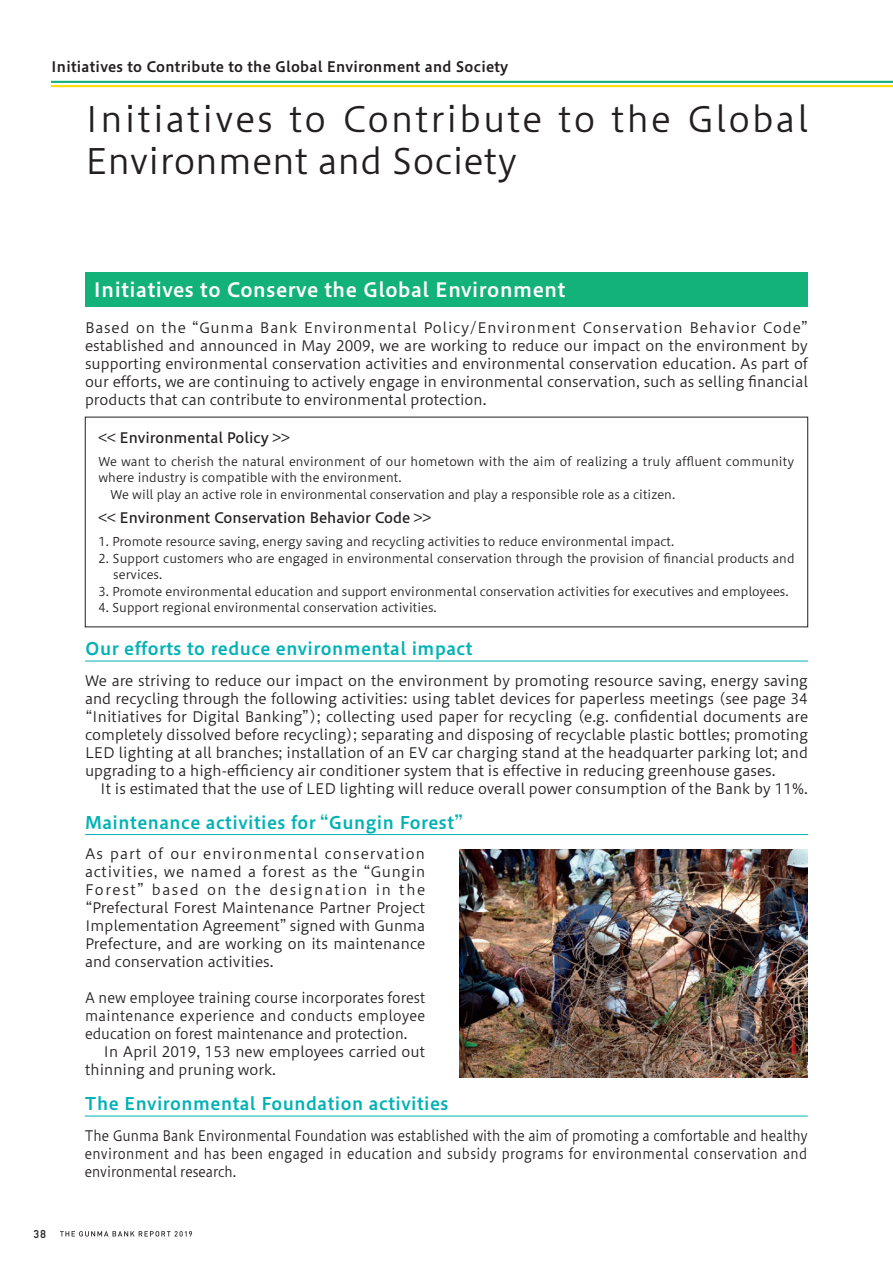
<style>
.page{position:relative;width:893px;height:1263px;background:#fff}
.page>*{position:absolute;margin:0;border:0;box-sizing:border-box;transform-origin:0 0}
.t1{font:34.5px/42px "Hiragino UD Sans Std N W3";letter-spacing:.06em;color:#231f20}
.t2{font:19.5px "Hiragino UD Sans Std N W6";letter-spacing:.03em;color:#fff}
.t3{font:17.25px "Hiragino UD Sans Std N W6";letter-spacing:.03em;color:#00b2b5}
.t4{font:14.25px/18px "Hiragino UD Sans Std N W3";color:#231f20;text-align:justify}
.t5{font:14.25px/18px "Hiragino UD Sans Std N W3";color:#231f20;text-align:justify;scale:.9 1}
.t6{font:14.25px/18px "Hiragino UD Sans Std N W3";color:#231f20;text-align:justify;scale:.95 1}
.t7{font:14.25px "Hiragino UD Sans Std N W5";color:#231f20}
.t8{font:14.25px "Hiragino UD Sans Std N W6";letter-spacing:.02em;color:#231f20}
.t9{font:12px/16.5px "Hiragino UD Sans Std N W3";color:#231f20}
.t10{font:700 11.25px "DIN Alternate";color:#231f20}
</style>
<div class="page">
<hr style="left:51px;top:81px;width:842px;height:2px;background:#13b27b">
<hr style="left:51px;top:85px;width:842px;height:2px;background:#ffdc01">
<hr style="left:85px;top:1116px;width:723px;height:1px;background:#00b2b5">
<hr style="left:85px;top:661px;width:723px;height:1px;background:#00b2b5">
<img style="left:459px;top:849px;width:349px;height:228px">
<hr style="left:85px;top:834px;width:723px;height:1px;background:#00b2b5">
<div style="left:85px;top:272px;width:723px;height:34px;background:#13b27b"></div>
<svg style="left:60px;top:1231px;width:132px;height:5px"></svg>
<p class="t8" style="left:51px;top:56px;width:459px">Initiatives to Contribute to the Global Environment and Society</p>
<h1 class="t1" style="left:85px;top:96px;width:725px">Initiatives to Contribute to the Global<br>Environment and Society</h1>
<h2 class="t2" style="left:93px;top:274px;width:473px">Initiatives to Conserve the Global Environment</h2>
<p class="t4" style="left:85px;top:318px;width:725px">Based on the “Gunma Bank Environmental Policy/Environment Conservation Behavior Code” established and announced in May 2009, we are working to reduce our impact on the environment by supporting environmental conservation activities and environmental conservation education. As part of our efforts, we are continuing to actively engage in environmental conservation, such as selling financial products that can contribute to environmental protection.</p>
<p class="t7" style="left:98px;top:427px;width:193px">&lt;&lt; Environmental Policy &gt;&gt;</p>
<p class="t9" style="left:98px;top:452px;width:697px">We want to cherish the natural environment of our hometown with the aim of realizing a truly affluent community</p>
<p class="t9" style="left:98px;top:469px;width:305px">where industry is compatible with the environment.</p>
<p class="t9" style="left:111px;top:485px;width:566px">We will play an active role in environmental conservation and play a responsible role as a citizen.</p>
<p class="t7" style="left:98px;top:507px;width:334px">&lt;&lt; Environment Conservation Behavior Code &gt;&gt;</p>
<p class="t9" style="left:98px;top:533px;width:577px">1. Promote resource saving, energy saving and recycling activities to reduce environmental impact.</p>
<p class="t9" style="left:113px;top:549px;width:683px;text-indent:-15px">2. Support customers who are engaged in environmental conservation through the provision of financial products and services.</p>
<p class="t9" style="left:98px;top:582px;width:692px">3. Promote environmental education and support environmental conservation activities for executives and employees.</p>
<p class="t9" style="left:98px;top:599px;width:340px">4. Support regional environmental conservation activities.</p>
<p class="t3" style="left:85px;top:635px;width:389px">Our efforts to reduce environmental impact</p>
<p class="t4" style="left:85px;top:671px;width:725px">We are striving to reduce our impact on the environment by promoting resource saving, energy saving and recycling through the following activities: using tablet devices for paperless meetings (see page 34 “Initiatives for Digital Banking”); collecting used paper for recycling (e.g. confidential documents are completely dissolved before recycling); separating and disposing of recyclable plastic bottles; promoting LED lighting at all branches; installation of an EV car charging stand at the headquarter parking lot; and upgrading to a high-efficiency air conditioner system that is effective in reducing greenhouse gases.</p>
<p class="t4" style="left:100px;top:779px;width:709px">It is estimated that the use of LED lighting will reduce overall power consumption of the Bank by 11%.</p>
<p class="t3" style="left:85px;top:809px;width:379px">Maintenance activities for “Gungin Forest”</p>
<p class="t4" style="left:85px;top:844px;width:342px">As part of our environmental conservation activities, we named a forest as the “Gungin Forest” based on the designation in the “Prefectural Forest Maintenance Partner Project Implementation Agreement” signed with Gunma Prefecture, and are working on its maintenance and conservation activities.</p>
<p class="t6" style="left:85px;top:988px;width:360px">A new employee training course incorporates forest maintenance experience and conducts employee education on forest maintenance and protection.</p>
<p class="t4" style="left:85px;top:1042px;width:342px;text-indent:18px">In April 2019, 153 new employees carried out thinning and pruning work.</p>
<p class="t10" style="left:34px;top:1225px;width:13px">38</p>
<p class="t3" style="left:85px;top:1090px;width:365px">The Environmental Foundation activities</p>
<p class="t5" style="left:85px;top:1126px;width:805px">The Gunma Bank Environmental Foundation was established with the aim of promoting a comfortable and healthy environment and has been engaged in education and subsidy programs for environmental conservation and environmental research.</p>
</div>
